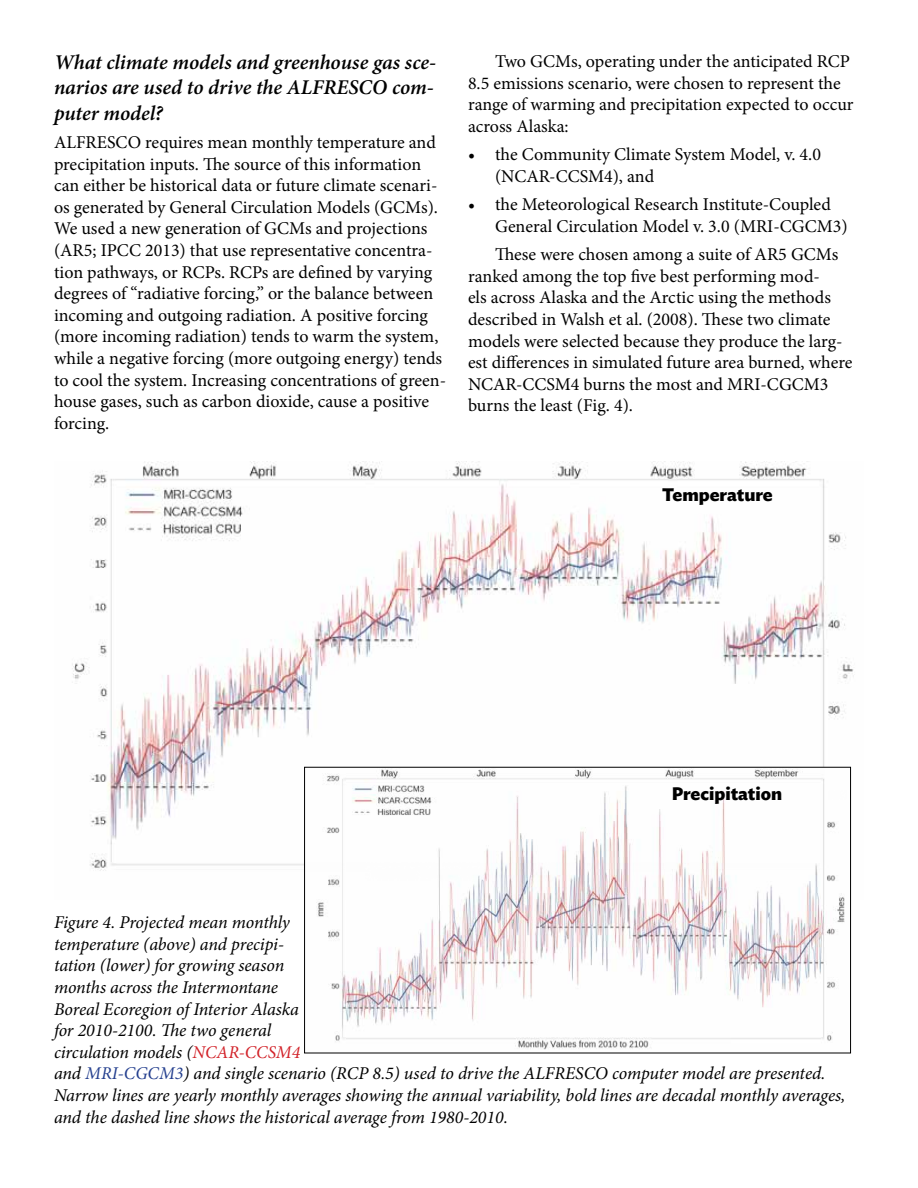
<style>
.page{position:relative;width:918px;height:1188px;background:#fff}
.page>*{position:absolute;margin:0;border:0;box-sizing:border-box;transform-origin:0 0}
.t1{font:italic 600 21px/25.2px "Minion Pro";color:#000;text-align:justify}
.t2{font:18px/21.6px "Minion Pro";color:#000}
.t3{font:italic 18px/21.6px "Minion Pro";letter-spacing:-.01em;color:#000}
.t4{font:700 18px "Ideal Sans";color:#000}
.s1{color:#d2232a}
.s2{color:#25408f}
</style>
<div class="page">
<img style="left:72px;top:461px;width:782px;height:438px">
<img style="left:306px;top:769px;width:543px;height:281px">
<div style="left:304px;top:767px;width:547px;height:286px;border:1px solid #000"></div>
<p class="t1" style="left:54px;top:50px;width:384px">What climate models and greenhouse gas sce&shy;narios are used to drive the ALFRESCO com&shy;puter model?</p>
<p class="t2" style="left:54px;top:132px;width:394px">ALFRESCO requires mean monthly temperature and precipitation inputs. The source of this information can either be historical data or future climate scenari&shy;os generated by General Circulation Models (GCMs).<br>We used a new generation of GCMs and projections (AR5; IPCC 2013) that use representative concentra&shy;tion pathways, or RCPs. RCPs are defined by varying degrees of “radiative forcing,” or the balance between incoming and outgoing radiation. A positive forcing (more incoming radiation) tends to warm the system, while a negative forcing (more outgoing energy) tends to cool the system. Increasing concentrations of green&shy;house gases, such as carbon dioxide, cause a positive forcing.</p>
<p class="t2" style="left:468px;top:51px;width:387px;text-indent:27px">Two GCMs, operating under the anticipated RCP 8.5 emissions scenario, were chosen to represent the range of warming and precipitation expected to occur across Alaska:</p>
<p class="t2" style="left:495px;top:144px;width:328px;text-indent:-27px">• the Community Climate System Model, v. 4.0 (NCAR-CCSM4), and</p>
<p class="t2" style="left:495px;top:194px;width:354px;text-indent:-27px">• the Meteorological Research Institute-Coupled<br>General Circulation Model v. 3.0 (MRI-CGCM3)</p>
<p class="t2" style="left:468px;top:244px;width:386px;text-indent:27px">These were chosen among a suite of AR5 GCMs ranked among the top five best performing mod-<br>els across Alaska and the Arctic using the methods described in Walsh et al. (2008). These two climate models were selected because they produce the larg&shy;est differences in simulated future area burned, where NCAR-CCSM4 burns the most and MRI-CGCM3 burns the least (Fig. 4).</p>
<p class="t4" style="left:662px;top:481px;width:112px">Temperature</p>
<p class="t4" style="left:672px;top:779px;width:112px">Precipitation</p>
<p class="t3" style="left:54px;top:912px;width:793px">Figure 4. Projected mean monthly<br>temperature (above) and precipi-<br>tation (lower) for growing season<br>months across the Intermontane<br>Boreal Ecoregion of Interior Alaska<br>for 2010-2100. The two general<br>circulation models (<span class="s1">NCAR-CCSM4<br></span>and <span class="s2">MRI-CGCM3</span>) and single scenario (RCP 8.5) used to drive the ALFRESCO computer model are presented.<br>Narrow lines are yearly monthly averages showing the annual variability, bold lines are decadal monthly averages, and the dashed line shows the historical average from 1980-2010.</p>
</div>
